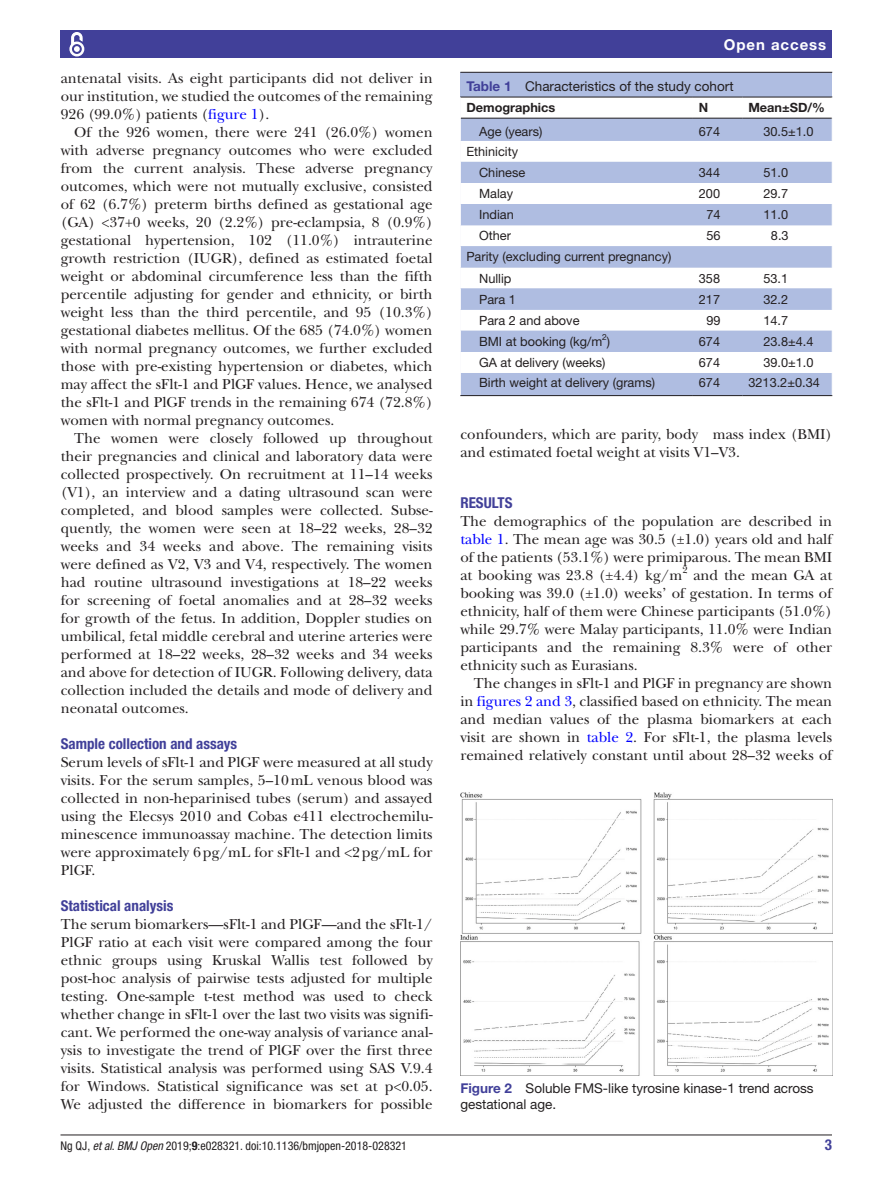
<style>
.page{position:relative;width:893px;height:1191px;background:#fff}
.page>*{position:absolute;margin:0;border:0;box-sizing:border-box;transform-origin:0 0}
.t1{font:15px/18px "New Baskerville";color:#231f20;text-align:justify}
.t2{font:700 condensed 15px "Helvetica Neue LT Std";color:#414099}
.t3{font:700 15px "Helvetica Neue LT Std";letter-spacing:.065em;color:#fff}
.t4{font:13.5px/16.2px "Helvetica Neue LT Std";color:#231f20}
.t5{font:12.75px/21.1px "Helvetica Neue LT Std";color:#231f20}
.t6{font:700 12.75px "Helvetica Neue LT Std";color:#231f20}
.t7{font:condensed 12px "Helvetica Neue LT Std";color:#231f20}
.s1{color:#00f}
.s2{font-weight:700;color:#414099}
.s3{font-style:italic}
.s4{font-weight:700}
</style>
<div class="page">
<hr style="left:61px;top:1134px;width:771px;height:1px;background:#231f20">
<div style="left:61px;top:31px;width:771px;height:27px;background:#414099"></div>
<svg style="left:69px;top:32px;width:16px;height:25px"></svg>
<div style="left:460px;top:73px;width:372px;height:323px;background:#afbde1"></div>
<hr style="left:460px;top:72px;width:372px;height:1px;background:#231f20">
<div style="left:461px;top:98px;width:371px;height:20px;background:#fff"></div>
<svg style="left:461px;top:119px;width:371px;height:276px"></svg>
<hr style="left:460px;top:97px;width:233px;height:1px;background:#231f20">
<hr style="left:460px;top:118px;width:233px;height:1px;background:#231f20">
<hr style="left:693px;top:97px;width:49px;height:1px;background:#231f20">
<hr style="left:693px;top:118px;width:49px;height:1px;background:#231f20">
<hr style="left:742px;top:97px;width:90px;height:1px;background:#231f20">
<hr style="left:742px;top:118px;width:90px;height:1px;background:#231f20">
<hr style="left:460px;top:395px;width:233px;height:1px;background:#231f20">
<hr style="left:693px;top:395px;width:49px;height:1px;background:#231f20">
<hr style="left:742px;top:395px;width:90px;height:1px;background:#231f20">
<svg style="left:460px;top:97px;width:1px;height:298px"></svg>
<img style="left:460px;top:792px;width:372px;height:283px">
<p class="t1" style="left:61px;top:69px;width:373px">antenatal visits. As eight participants did not deliver in our institution, we studied the outcomes of the remaining 926 (99.0%) patients (<span class="s1">figure 1</span>).</p>
<p class="t1" style="left:61px;top:123px;width:373px;text-indent:14px">Of the 926 women, there were 241 (26.0%) women with adverse pregnancy outcomes who were excluded from the current analysis. These adverse pregnancy outcomes, which were not mutually exclusive, consisted of 62 (6.7%) preterm births defined as gestational age (GA) &lt;37+0 weeks, 20 (2.2%) pre-eclampsia, 8 (0.9%) gestational hypertension, 102 (11.0%) intrauterine growth restriction (IUGR), defined as estimated foetal weight or abdominal circumference less than the fifth percentile adjusting for gender and ethnicity, or birth weight less than the third percentile, and 95 (10.3%) gestational diabetes mellitus. Of the 685 (74.0%) women with normal pregnancy outcomes, we further excluded those with pre-existing hypertension or diabetes, which may affect the sFlt-1 and PlGF values. Hence, we analysed the sFlt-1 and PlGF trends in the remaining 674 (72.8%) women with normal pregnancy outcomes.</p>
<p class="t1" style="left:61px;top:429px;width:373px;text-indent:14px">The women were closely followed up throughout their pregnancies and clinical and laboratory data were collected prospectively. On recruitment at 11–14 weeks (V1), an interview and a dating ultrasound scan were completed, and blood samples were collected. Subse&shy;quently, the women were seen at 18–22 weeks, 28–32 weeks and 34 weeks and above. The remaining visits were defined as V2, V3 and V4, respectively. The women had routine ultrasound investigations at 18–22 weeks for screening of foetal anomalies and at 28–32 weeks for growth of the fetus. In addition, Doppler studies on umbilical, fetal middle cerebral and uterine arteries were performed at 18–22 weeks, 28–32 weeks and 34 weeks and above for detection of IUGR. Following delivery, data collection included the details and mode of delivery and neonatal outcomes.</p>
<p class="t2" style="left:61px;top:735px;width:178px">Sample collection and assays</p>
<p class="t1" style="left:61px;top:753px;width:373px">Serum levels of sFlt-1 and PlGF were measured at all study visits. For the serum samples, 5–10mL venous blood was collected in non-heparinised tubes (serum) and assayed using the Elecsys 2010 and Cobas e411 electrochemilu&shy;minescence immunoassay machine. The detection limits were approximately 6pg/mL for sFlt-1 and &lt;2pg/mL for PlGF.</p>
<p class="t2" style="left:61px;top:897px;width:114px">Statistical analysis</p>
<p class="t1" style="left:61px;top:915px;width:373px">The serum biomarkers—sFlt-1 and PlGF—and the sFlt-1/ PlGF ratio at each visit were compared among the four ethnic groups using Kruskal Wallis test followed by post-hoc analysis of pairwise tests adjusted for multiple testing. One-sample t-test method was used to check whether change in sFlt-1 over the last two visits was signifi&shy;cant. We performed the one-way analysis of variance anal&shy;ysis to investigate the trend of PlGF over the first three visits. Statistical analysis was performed using SAS V.9.4 for Windows. Statistical significance was set at p&lt;0.05.<br>We adjusted the difference in biomarkers for possible</p>
<p class="t3" style="left:724px;top:35px;width:104px">Open access</p>
<p class="t4" style="left:466px;top:78px;width:269px"><span class="s2">Table 1</span> Characteristics of the study cohort</p>
<p class="t6" style="left:466px;top:100px;width:90px">Demographics</p>
<p class="t6" style="left:699px;top:100px;width:11px">N</p>
<p class="t6" style="left:748px;top:100px;width:78px">Mean±SD/%</p>
<p class="t5" style="left:479px;top:121px;width:65px">Age (years)</p>
<p class="t5" style="left:699px;top:121px;width:23px">674</p>
<p class="t5" style="left:763px;top:121px;width:52px">30.5±1.0</p>
<p class="t5" style="left:479px;top:141px;width:48px;text-indent:-13px">Ethinicity<br>Chinese</p>
<p class="t5" style="left:699px;top:162px;width:23px">344</p>
<p class="t5" style="left:763px;top:162px;width:26px">51.0</p>
<p class="t5" style="left:479px;top:183px;width:36px">Malay</p>
<p class="t5" style="left:699px;top:183px;width:23px">200</p>
<p class="t5" style="left:763px;top:183px;width:26px">29.7</p>
<p class="t5" style="left:479px;top:204px;width:36px">Indian</p>
<p class="t5" style="left:706px;top:204px;width:16px">74</p>
<p class="t5" style="left:763px;top:204px;width:26px">11.0</p>
<p class="t5" style="left:479px;top:225px;width:33px">Other</p>
<p class="t5" style="left:706px;top:225px;width:16px">56</p>
<p class="t5" style="left:771px;top:225px;width:19px">8.3</p>
<p class="t5" style="left:479px;top:246px;width:194px;text-indent:-13px">Parity (excluding current pregnancy)<br>Nullip</p>
<p class="t5" style="left:699px;top:267px;width:23px">358</p>
<p class="t5" style="left:763px;top:267px;width:26px">53.1</p>
<p class="t5" style="left:479px;top:288px;width:38px">Para 1</p>
<p class="t5" style="left:699px;top:288px;width:23px">217</p>
<p class="t5" style="left:763px;top:288px;width:26px">32.2</p>
<p class="t5" style="left:479px;top:309px;width:102px">Para 2 and above</p>
<p class="t5" style="left:706px;top:309px;width:16px">99</p>
<p class="t5" style="left:763px;top:309px;width:26px">14.7</p>
<p class="t5" style="left:479px;top:330px;width:133px">BMI at booking (kg/m<sup>2</sup>)</p>
<p class="t5" style="left:699px;top:330px;width:23px">674</p>
<p class="t5" style="left:763px;top:330px;width:52px">23.8±4.4</p>
<p class="t5" style="left:479px;top:352px;width:128px">GA at delivery (weeks)</p>
<p class="t5" style="left:699px;top:352px;width:23px">674</p>
<p class="t5" style="left:763px;top:352px;width:52px">39.0±1.0</p>
<p class="t5" style="left:479px;top:371px;width:177px">Birth weight at delivery (grams)</p>
<p class="t5" style="left:699px;top:371px;width:23px">674</p>
<p class="t5" style="left:748px;top:371px;width:73px">3213.2±0.34</p>
<p class="t1" style="left:460px;top:425px;width:373px">confounders, which are parity, body mass index (BMI) and estimated foetal weight at visits V1–V3.</p>
<p class="t2" style="left:460px;top:493px;width:54px">Results</p>
<p class="t1" style="left:460px;top:512px;width:373px">The demographics of the population are described in <span class="s1">table 1</span>. The mean age was 30.5 (±1.0) years old and half of the patients (53.1%) were primiparous. The mean BMI at booking was 23.8 (±4.4) kg/m<sup>2</sup> and the mean GA at booking was 39.0 (±1.0) weeks’ of gestation. In terms of ethnicity, half of them were Chinese participants (51.0%) while 29.7% were Malay participants, 11.0% were Indian participants and the remaining 8.3% were of other ethnicity such as Eurasians.</p>
<p class="t1" style="left:460px;top:674px;width:373px;text-indent:14px">The changes in sFlt-1 and PlGF in pregnancy are shown in <span class="s1">figures 2 and 3</span>, classified based on ethnicity. The mean and median values of the plasma biomarkers at each visit are shown in <span class="s1">table 2</span>. For sFlt-1, the plasma levels remained relatively constant until about 28–32 weeks of</p>
<p class="t4" style="left:460px;top:1080px;width:355px"><span class="s2">Figure 2</span> Soluble FMS-like tyrosine kinase-1 trend across gestational age.</p>
<p class="t7" style="left:61px;top:1138px;width:348px">Ng QJ, <span class="s3">et al</span>. <span class="s3">BMJ Open</span> 2019;<span class="s4">9</span>:e028321. doi:10.1136/bmjopen-2018-028321</p>
<p class="t2" style="left:825px;top:1135px;width:9px">3</p>
</div>
